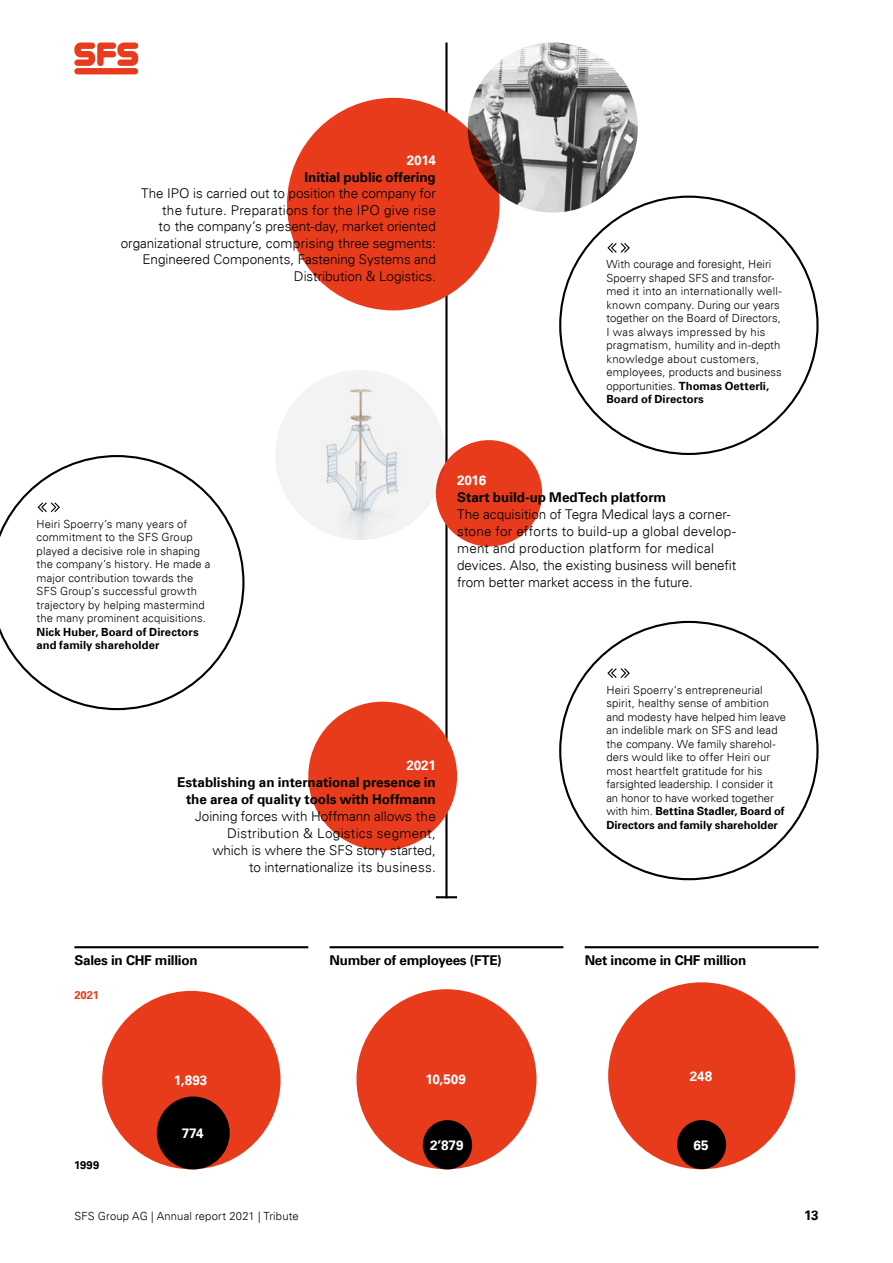
<style>
.page{position:relative;width:893px;height:1263px;background:#fff}
.page>*{position:absolute;margin:0;border:0;box-sizing:border-box;transform-origin:0 0}
.t1{font:300 13.5px/17px "Univers";color:#000;text-align:right}
.t2{font:700 13.5px/17px "Univers";letter-spacing:-.005em;color:#000;text-align:right}
.t3{font:700 13.5px "Univers";letter-spacing:-.005em;color:#fff}
.t4{font:300 11.25px/13.5px "Univers";letter-spacing:.01em;color:#000}
.t5{font:700 11.25px/13.5px "Univers";letter-spacing:.005em;color:#000}
.t6{font:700 11.25px "Univers";color:#e73b1c}
.s1{font-weight:700}
</style>
<div class="page">
<svg style="left:74px;top:43px;width:64px;height:23px"></svg>
<div style="left:74px;top:68px;width:64px;height:6px;background:#e73b1c;border-radius:3px"></div>
<hr style="left:445px;top:43px;width:3px;height:855px;background:#000">
<div style="left:287px;top:98px;width:213px;height:212px;background:#e73b1c;border-radius:50%"></div>
<div style="left:308px;top:702px;width:149px;height:148px;background:#e73b1c;border-radius:50%"></div>
<div style="left:102px;top:991px;width:179px;height:178px;background:#e73b1c;border-radius:50%"></div>
<div style="left:356px;top:989px;width:180px;height:180px;background:#e73b1c;border-radius:50%"></div>
<div style="left:608px;top:982px;width:187px;height:187px;background:#e73b1c;border-radius:50%"></div>
<img style="left:468px;top:43px;width:170px;height:170px;border-radius:85px">
<div style="left:436px;top:440px;width:106px;height:106px;background:#e73b1c;border-radius:50%"></div>
<img style="left:275px;top:370px;width:170px;height:170px;border-radius:85px">
<svg style="left:607px;top:243px;width:23px;height:10px"></svg>
<svg style="left:607px;top:668px;width:23px;height:10px"></svg>
<svg style="left:0;top:455px;width:244px;height:255px"></svg>
<svg style="left:38px;top:502px;width:22px;height:10px"></svg>
<hr style="left:74px;top:946px;width:234px;height:2px;background:#000">
<hr style="left:330px;top:946px;width:233px;height:2px;background:#000">
<hr style="left:585px;top:946px;width:234px;height:2px;background:#000">
<div style="left:157px;top:1096px;width:73px;height:73px;background:#000;border-radius:50%"></div>
<div style="left:423px;top:1120px;width:49px;height:49px;background:#000;border-radius:50%"></div>
<div style="left:677px;top:1120px;width:49px;height:49px;background:#000;border-radius:50%"></div>
<hr style="left:436px;top:896px;width:21px;height:2px;background:#000">
<p class="t3" style="left:407px;top:152px;width:30px">2014</p>
<p class="t2" style="left:304px;top:169px;width:133px">Initial public offering</p>
<p class="t1" style="left:121px;top:185px;width:317px;line-height:16.5px">The IPO is carried out to position the company for the future. Preparations for the IPO give rise<br>to the company’s present-day, market oriented organizational structure, comprising three segments:<br>Engineered Components, Fastening Systems and Distribution &amp; Logistics.</p>
<p class="t4" style="left:606px;top:258px;width:177px">With courage and foresight, Heiri<br>Spoerry shaped SFS and transfor&shy;med it into an internationally well&shy;known company. During our years together on the Board of Directors,<br>I was always impressed by his pragmatism, humility and in-depth knowledge about customers, employees, products and business opportunities. <span class="s1">Thomas Oetterli,<br>Board of Directors</span></p>
<p class="t4" style="left:37px;top:517px;width:175px">Heiri Spoerry’s many years of commitment to the SFS Group played a decisive role in shaping the company’s history. He made a major contribution towards the<br>SFS Group’s successful growth trajectory by helping mastermind the many prominent acquisitions.</p>
<p class="t5" style="left:37px;top:625px;width:164px">Nick Huber, Board of Directors and family shareholder</p>
<p class="t3" style="left:406px;top:757px;width:31px">2021</p>
<p class="t2" style="left:177px;top:773px;width:260px">Establishing an international presence in the area of quality tools with Hoffmann</p>
<p class="t1" style="left:195px;top:807px;width:242px">Joining forces with Hoffmann allows the Distribution &amp; Logistics segment, which is where the SFS story started,<br>to internationalize its business.</p>
<p class="t3" style="left:457px;top:472px;width:31px">2016</p>
<p class="t2" style="left:457px;top:489px;width:211px">Start build-up MedTech platform</p>
<p class="t1" style="left:457px;top:505px;width:281px;text-align:left">The acquisition of Tegra Medical lays a corner&shy;stone for efforts to build-up a global develop&shy;ment and production platform for medical devices. Also, the existing business will benefit from better market access in the future.</p>
<p class="t4" style="left:606px;top:683px;width:181px">Heiri Spoerry’s entrepreneurial spirit, healthy sense of ambition and modesty have helped him leave an indelible mark on SFS and lead the company. We family sharehol&shy;ders would like to offer Heiri our most heartfelt gratitude for his farsighted leadership. I consider it an honor to have worked together with him. <span class="s1">Bettina Stadler, Board of Directors and family shareholder</span></p>
<p class="t2" style="left:74px;top:952px;width:125px">Sales in CHF million</p>
<p class="t2" style="left:330px;top:952px;width:174px">Number of employees (FTE)</p>
<p class="t2" style="left:585px;top:952px;width:163px">Net income in CHF million</p>
<p class="t6" style="left:74px;top:989px;width:26px">2021</p>
<p class="t5" style="left:74px;top:1159px;width:27px">1999</p>
<p class="t3" style="left:174px;top:1072px;width:35px">1,893</p>
<p class="t3" style="left:425px;top:1072px;width:42px">10,509</p>
<p class="t3" style="left:690px;top:1068px;width:24px">248</p>
<p class="t3" style="left:182px;top:1125px;width:23px">774</p>
<p class="t3" style="left:430px;top:1137px;width:35px">2’879</p>
<p class="t3" style="left:693px;top:1137px;width:17px">65</p>
<p class="t4" style="left:74px;top:1210px;width:226px">SFS Group AG | Annual report 2021 | Tribute</p>
<p class="t2" style="left:804px;top:1207px;width:16px">13</p>
</div>
